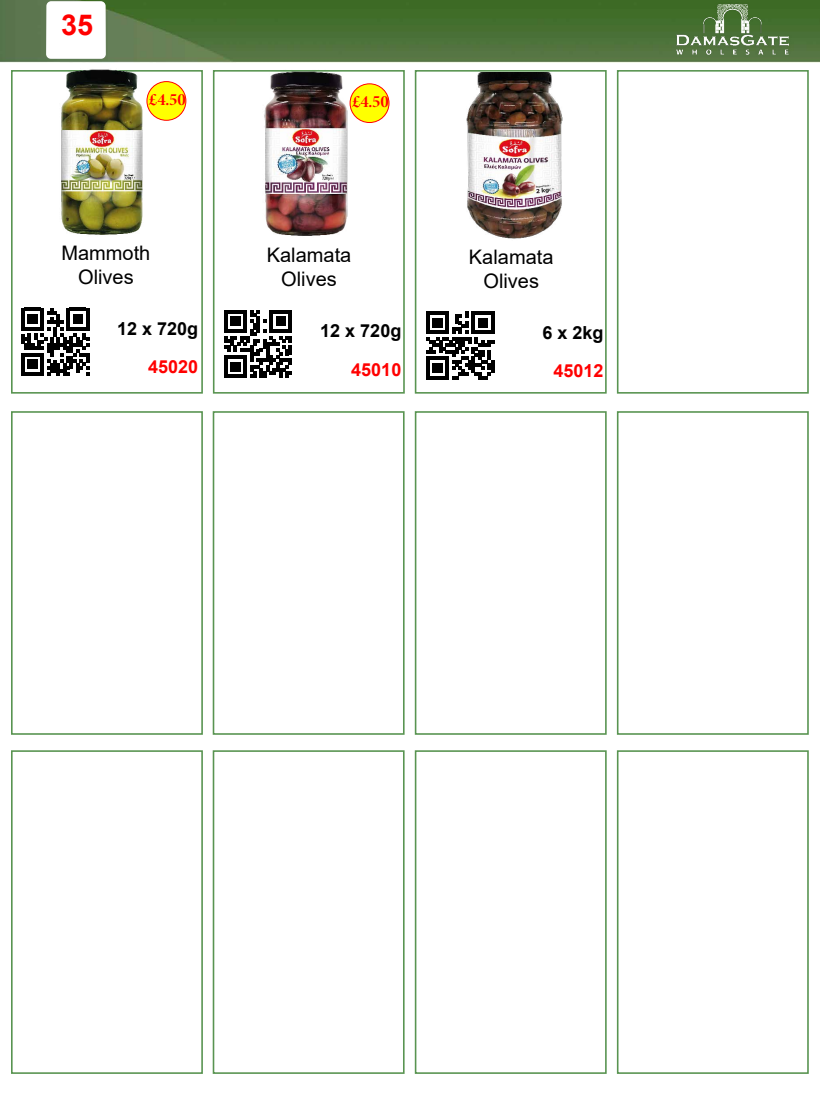
<style>
.page{position:relative;width:820px;height:1093px;background:#fff}
.page>*{position:absolute;margin:0;border:0;box-sizing:border-box;transform-origin:0 0}
.t1{font:700 28.8px "Arial";color:#f00}
.t2{font:20px/24px "Arial";color:#000;text-align:center}
.t3{font:700 18px "Arial";color:#000}
.t4{font:700 18px "Arial";color:#f00}
.t5{font:17.2px "Minion Variable Concept";color:#f00}
</style>
<div class="page">
<img style="left:0;top:0;width:819px;height:62px">
<div style="left:11px;top:70px;width:192px;height:324px;border:2px solid #599451"></div>
<div style="left:213px;top:70px;width:191px;height:324px;border:2px solid #599451"></div>
<div style="left:414px;top:70px;width:192px;height:324px;border:2px solid #599451"></div>
<div style="left:616px;top:70px;width:192px;height:324px;border:2px solid #599451"></div>
<div style="left:616px;top:411px;width:192px;height:324px;border:2px solid #599451"></div>
<div style="left:414px;top:411px;width:192px;height:324px;border:2px solid #599451"></div>
<div style="left:212px;top:411px;width:192px;height:324px;border:2px solid #599451"></div>
<div style="left:11px;top:411px;width:192px;height:324px;border:2px solid #599451"></div>
<div style="left:11px;top:750px;width:192px;height:324px;border:2px solid #599451"></div>
<div style="left:212px;top:750px;width:192px;height:324px;border:2px solid #599451"></div>
<div style="left:414px;top:750px;width:192px;height:324px;border:2px solid #599451"></div>
<div style="left:616px;top:750px;width:192px;height:324px;border:2px solid #599451"></div>
<img style="left:656px;top:0;width:152px;height:58px">
<svg style="left:46px;top:1px;width:60px;height:58px"></svg>
<img style="left:419px;top:72px;width:184px;height:167px">
<img style="left:217px;top:70px;width:184px;height:166px">
<img style="left:14px;top:69px;width:184px;height:166px">
<svg style="left:426px;top:311px;width:68px;height:68px"></svg>
<svg style="left:224px;top:310px;width:68px;height:68px"></svg>
<svg style="left:21px;top:308px;width:68px;height:68px"></svg>
<div style="left:147px;top:82px;width:39px;height:38px;background:#ff0;border-radius:50%"></div>
<div style="left:147px;top:81px;width:39px;height:39px;border:1px solid #f00;border-radius:50%"></div>
<div style="left:350px;top:84px;width:39px;height:39px;background:#ff0;border-radius:50%"></div>
<div style="left:350px;top:84px;width:39px;height:39px;border:1px solid #f00;border-radius:50%"></div>
<h1 class="t1" style="left:61px;top:5px;width:34px">35</h1>
<p class="t5" style="left:149px;top:88px;width:38px">£4.50</p>
<p class="t5" style="left:352px;top:90px;width:38px">£4.50</p>
<p class="t2" style="left:61px;top:241px;width:90px">Mammoth<br>Olives</p>
<p class="t2" style="left:267px;top:243px;width:86px">Kalamata<br>Olives</p>
<p class="t3" style="left:117px;top:316px;width:83px">12 x 720g</p>
<p class="t3" style="left:320px;top:318px;width:83px">12 x 720g</p>
<p class="t2" style="left:469px;top:245px;width:86px">Kalamata<br>Olives</p>
<p class="t3" style="left:542px;top:320px;width:63px">6 x 2kg</p>
<p class="t4" style="left:148px;top:354px;width:52px">45020</p>
<p class="t4" style="left:351px;top:357px;width:52px">45010</p>
<p class="t4" style="left:553px;top:358px;width:52px">45012</p>
</div>
